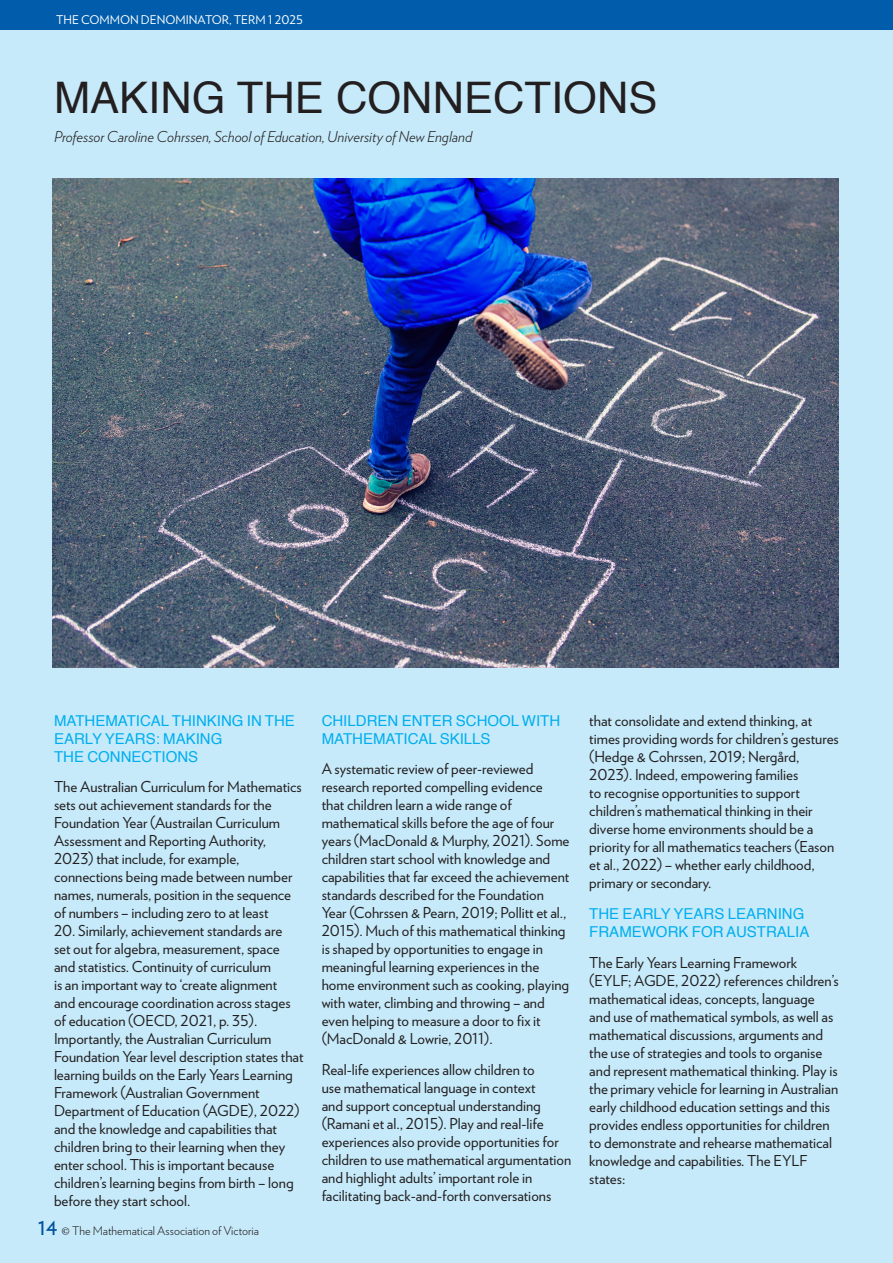
<style>
.page{position:relative;width:893px;height:1263px;background:#c6eafa}
.page>*{position:absolute;margin:0;border:0;box-sizing:border-box;transform-origin:0 0}
.Heading_1{font:43.5px "Helvetica";color:#231f20}
.t1{font:24px "Verlag";color:#01529a}
.Body_text{font:15px/18px "Verlag";color:#231f20}
.Subheading_-_CYAN{font:15px/18px "Helvetica";color:#00aeef}
.t2{font:italic 300 15px "Verlag";color:#231f20}
.t3{font:300 12px "Verlag";color:#231f20}
.Bullet_points{font:12px "Verlag";color:#fff}
.s1{font-family:"Minion Pro";font-weight:400}
</style>
<div class="page">
<div style="left:0;top:0;width:893px;height:30px;background:#015dab"></div>
<img style="left:52px;top:179px;width:787px;height:489px">
<p class="Bullet_points" style="left:56px;top:11px;width:248px">THE COMMON DENOMINATOR, TERM 1 2025</p>
<p class="Heading_1" style="left:54px;top:65px;width:605px">MAKING THE CONNECTIONS</p>
<p class="t2" style="left:54px;top:125px;width:420px">Professor Caroline Cohrssen, School of Education, University of New England</p>
<p class="Subheading_-_CYAN" style="left:54px;top:712px;width:242px">MATHEMATICAL THINKING IN THE<br>EARLY YEARS: MAKING<br>THE CONNECTIONS</p>
<p class="Body_text" style="left:54px;top:777px;width:249px">The Australian Curriculum for Mathematics sets out achievement standards for the Foundation Year (Austrailan Curriculum Assessment and Reporting Authority, 2023) that include, for example, connections being made between number names, numerals, position in the sequence of numbers – including zero to at least</p>
<p class="Body_text" style="left:54px;top:921px;width:251px">20. Similarly, achievement standards are<br>set out for algebra, measurement, space and statistics. Continuity of curriculum<br>is an important way to ‘create alignment<br>and encourage coordination across stages of education (OECD, 2021, p. 35).<br>Importantly, the Australian Curriculum Foundation Year level description states that learning builds on the Early Years Learning Framework (Australian Government Department of Education (AGDE), 2022) and the knowledge and capabilities that children bring to their learning when they enter school. This is important because children’s learning begins from birth – long before they start school.</p>
<p class="t1" style="left:38px;top:1209px;width:21px">14</p>
<p class="t3" style="left:62px;top:1222px;width:199px"><span class="s1">©</span> The Mathematical Association of Victoria</p>
<p class="Subheading_-_CYAN" style="left:322px;top:712px;width:240px">CHILDREN ENTER SCHOOL WITH<br>MATHEMATICAL SKILLS</p>
<p class="Body_text" style="left:322px;top:759px;width:249px">A systematic review of peer-reviewed research reported compelling evidence<br>that children learn a wide range of mathematical skills before the age of four years (MacDonald &amp; Murphy, 2021). Some children start school with knowledge and capabilities that far exceed the achievement standards described for the Foundation Year (Cohrssen &amp; Pearn, 2019; Pollitt et al., 2015). Much of this mathematical thinking is shaped by opportunities to engage in meaningful learning experiences in the home environment such as cooking, playing with water, climbing and throwing – and even helping to measure a door to fix it (MacDonald &amp; Lowrie, 2011).</p>
<p class="Body_text" style="left:322px;top:1060px;width:251px">Real-life experiences allow children to<br>use mathematical language in context<br>and support conceptual understanding (Ramani et al., 2015). Play and real-life experiences also provide opportunities for children to use mathematical argumentation and highlight adults’ important role in facilitating back-and-forth conversations</p>
<p class="Body_text" style="left:589px;top:711px;width:251px">that consolidate and extend thinking, at times providing words for children’s gestures (Hedge &amp; Cohrssen, 2019; Nergård, 2023). Indeed, empowering families<br>to recognise opportunities to support children’s mathematical thinking in their diverse home environments should be a priority for all mathematics teachers (Eason et al., 2022) – whether early childhood, primary or secondary.</p>
<p class="Subheading_-_CYAN" style="left:589px;top:905px;width:222px">THE EARLY YEARS LEARNING<br>FRAMEWORK FOR AUSTRALIA</p>
<p class="Body_text" style="left:589px;top:953px;width:251px">The Early Years Learning Framework (EYLF; AGDE, 2022) references children’s mathematical ideas, concepts, language and use of mathematical symbols, as well as mathematical discussions, arguments and the use of strategies and tools to organise and represent mathematical thinking. Play is the primary vehicle for learning in Australian early childhood education settings and this provides endless opportunities for children to demonstrate and rehearse mathematical knowledge and capabilities. The EYLF states:</p>
</div>
